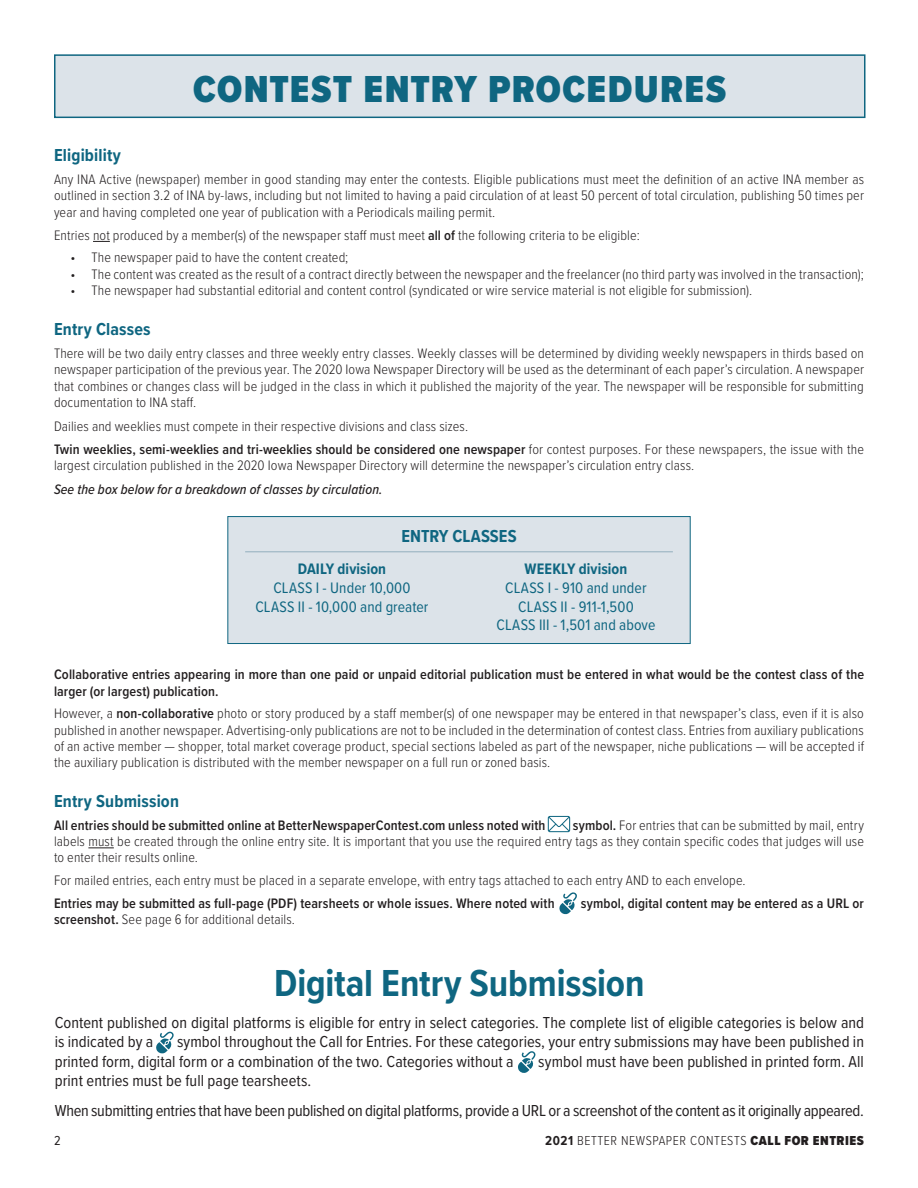
<style>
.page{position:relative;width:918px;height:1188px;background:#fff}
.page>*{position:absolute;margin:0;border:0;box-sizing:border-box;transform-origin:0 0}
.t1{font:900 39px "Proxima Nova Cond";letter-spacing:.035em;color:#0f6681}
.t2{font:700 39px "Proxima Nova Cond";letter-spacing:-.005em;color:#0f6681}
.question2{font:700 18px "Proxima Nova Cond";letter-spacing:.01em;color:#0f6681}
.t3{font:16.5px/19.5px "Proxima Nova Cond";color:#231f20}
.t4{font:16.5px "Proxima Nova Cond";letter-spacing:-.02em;color:#231f20}
.t5{font:15.75px/18.8px "Proxima Nova Cond";letter-spacing:.01em;color:#0f6681;text-align:center}
.t6{font:700 15.75px "Proxima Nova Cond";letter-spacing:.005em;color:#0f6681}
.t7{font:300 14.25px/16.2px "Proxima Nova Cond";letter-spacing:.01em;color:#231f20;text-align:justify}
.t8{font:600 14.25px/16.2px "Proxima Nova Cond";letter-spacing:.01em;color:#231f20}
.t9{font:italic 500 14.25px "Proxima Nova Cond";letter-spacing:.005em;color:#231f20}
.t10{font:300 13.5px "Proxima Nova Cond";letter-spacing:.04em;color:#231f20}
.t11{font:13.5px "Proxima Nova Cond";color:#231f20}
.s1{font-weight:600}
.s2{font-weight:700}
.s3{font-weight:900}
</style>
<div class="page">
<svg style="left:93px;top:241px;width:17px;height:1px"></svg>
<svg style="left:88px;top:848px;width:26px;height:1px"></svg>
<div style="left:227px;top:516px;width:464px;height:128px;background:#dce3e9;border:1px solid #0f6681"></div>
<hr style="left:245px;top:551px;width:428px;height:1px;background:#9ab4c2">
<svg style="left:559px;top:892px;width:18px;height:23px"></svg>
<div style="left:54px;top:54px;width:812px;height:64px;background:#dce3e9;border:2px solid #0f6681"></div>
<svg style="left:548px;top:816px;width:22px;height:16px"></svg>
<svg style="left:518px;top:1051px;width:18px;height:22px"></svg>
<svg style="left:156px;top:1031px;width:18px;height:23px"></svg>
<p class="t1" style="left:193px;top:60px;width:534px">CONTEST ENTRY PROCEDURES</p>
<p class="question2" style="left:54px;top:142px;width:68px">Eligibility</p>
<p class="t7" style="left:54px;top:171px;width:812px">Any INA Active (newspaper) member in good standing may enter the contests. Eligible publications must meet the definition of an active INA member as outlined in section 3.2 of INA by-laws, including but not limited to having a paid circulation of at least 50 percent of total circulation, publishing 50 times per year and having completed one year of publication with a Periodicals mailing permit.</p>
<p class="t7" style="left:54px;top:226px;width:587px">Entries not produced by a member(s) of the newspaper staff must meet <span class="s1">all of</span> the following criteria to be eligible:</p>
<p class="t7" style="left:70px;top:249px;width:279px">• The newspaper paid to have the content created;</p>
<p class="t7" style="left:70px;top:265px;width:795px">• The content was created as the result of a contract directly between the newspaper and the freelancer (no third party was involved in the transaction);</p>
<p class="t7" style="left:70px;top:281px;width:683px">• The newspaper had substantial editorial and content control (syndicated or wire service material is not eligible for submission).</p>
<p class="question2" style="left:54px;top:315px;width:98px">Entry Classes</p>
<p class="t7" style="left:54px;top:344px;width:812px">There will be two daily entry classes and three weekly entry classes. Weekly classes will be determined by dividing weekly newspapers in thirds based on newspaper participation of the previous year. The 2020 Iowa Newspaper Directory will be used as the determinant of each paper’s circulation. A newspaper that combines or changes class will be judged in the class in which it published the majority of the year. The newspaper will be responsible for submitting documentation to INA staff.</p>
<p class="t7" style="left:54px;top:417px;width:416px">Dailies and weeklies must compete in their respective divisions and class sizes.</p>
<p class="t7" style="left:54px;top:440px;width:811px"><span class="s1">Twin weeklies, semi-weeklies and tri-weeklies should be considered one newspaper</span> for contest purposes. For these newspapers, the issue with the largest circulation published in the 2020 Iowa Newspaper Directory will determine the newspaper’s circulation entry class.</p>
<p class="t9" style="left:54px;top:478px;width:330px">See the box below for a breakdown of classes by circulation.</p>
<p class="question2" style="left:401px;top:523px;width:117px">ENTRY CLASSES</p>
<p class="t6" style="left:298px;top:557px;width:90px">DAILY division</p>
<p class="t5" style="left:273px;top:578px;width:139px">CLASS I - Under 10,000</p>
<p class="t5" style="left:256px;top:596px;width:174px">CLASS II - 10,000 and greater</p>
<p class="t6" style="left:525px;top:557px;width:104px">WEEKLY division</p>
<p class="t5" style="left:497px;top:578px;width:160px">CLASS I - 910 and under<br>CLASS II - 911-1,500<br>CLASS III - 1,501 and above</p>
<p class="t8" style="left:54px;top:666px;width:812px">Collaborative entries appearing in more than one paid or unpaid editorial publication must be entered in what would be the contest class of the larger (or largest) publication.</p>
<p class="t7" style="left:54px;top:705px;width:812px">However, a <span class="s1">non-collaborative</span> photo or story produced by a staff member(s) of one newspaper may be entered in that newspaper’s class, even if it is also published in another newspaper. Advertising-only publications are not to be included in the determination of contest class. Entries from auxiliary publications of an active member — shopper, total market coverage product, special sections labeled as part of the newspaper, niche publications — will be accepted if the auxiliary publication is distributed with the member newspaper on a full run or zoned basis.</p>
<p class="question2" style="left:54px;top:788px;width:127px">Entry Submission</p>
<p class="t8" style="left:54px;top:817px;width:493px">All entries should be submitted online at BetterNewspaperContest.com unless noted with</p>
<p class="t7" style="left:54px;top:816px;width:812px;text-indent:519px"><span class="s1">symbol.</span> For entries that can be submitted by mail, entry labels must be created through the online entry site. It is important that you use the required entry tags as they contain specific codes that judges will use to enter their results online.</p>
<p class="t7" style="left:54px;top:872px;width:693px">For mailed entries, each entry must be placed in a separate envelope, with entry tags attached to each entry AND to each envelope.</p>
<p class="t8" style="left:54px;top:895px;width:502px">Entries may be submitted as full-page (PDF) tearsheets or whole issues. Where noted with</p>
<p class="t8" style="left:581px;top:895px;width:285px">symbol, digital content may be entered as a URL or</p>
<p class="t7" style="left:54px;top:911px;width:243px"><span class="s1">screenshot.</span> See page 6 for additional details.</p>
<p class="t2" style="left:274px;top:954px;width:372px">Digital Entry Submission</p>
<p class="t3" style="left:55px;top:1012px;width:811px">Content published on digital platforms is eligible for entry in select categories. The complete list of eligible categories is below and is indicated by a</p>
<p class="t3" style="left:55px;top:1032px;width:811px;text-indent:122px">symbol throughout the Call for Entries. For these categories, your entry submissions may have been published in printed form, digital form or a combination of the two. Categories without a</p>
<p class="t3" style="left:538px;top:1051px;width:327px">symbol must have been published in printed form. All</p>
<p class="t3" style="left:55px;top:1071px;width:258px">print entries must be full page tearsheets.</p>
<p class="t4" style="left:55px;top:1099px;width:811px">When submitting entries that have been published on digital platforms, provide a URL or a screenshot of the content as it originally appeared.</p>
<p class="t11" style="left:54px;top:1130px;width:8px">2</p>
<p class="t10" style="left:545px;top:1130px;width:320px"><span class="s2">2021</span> BETTER NEWSPAPER CONTESTS <span class="s3">CALL FOR ENTRIES</span></p>
</div>
